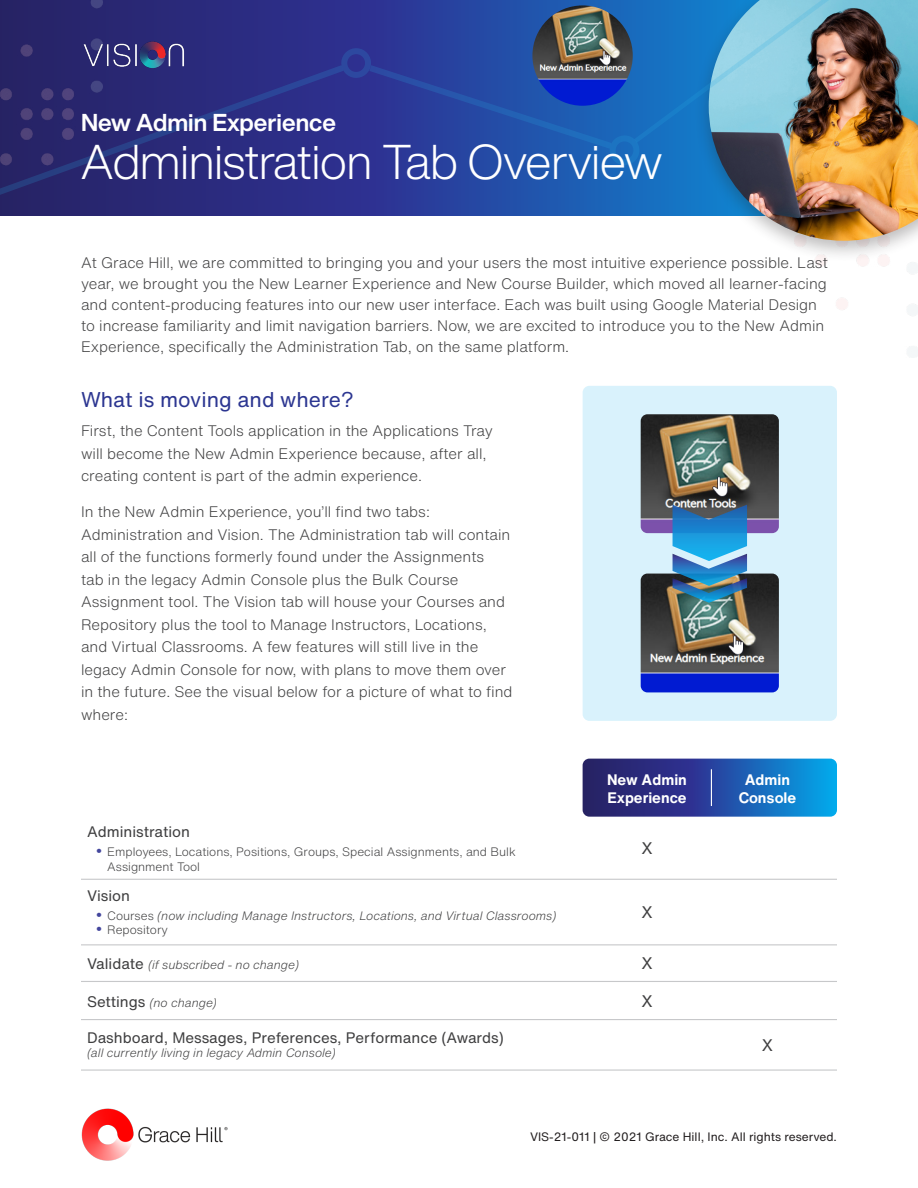
<style>
.page{position:relative;width:918px;height:1188px;background:#fff}
.page>*{position:absolute;margin:0;border:0;box-sizing:border-box;transform-origin:0 0}
.t1{font:300 48px "Helvetica Now Display";color:#fff}
.t2{font:700 24px "Helvetica Now Display";color:#fff}
.t3{font:21px "Helvetica Now Text";color:#2c3691}
.t4{font:16.5px "Helvetica Now Text";color:#3e3e3f}
.t5{font:300 15px/22.5px "Helvetica Now Text";color:#3e3e3f}
.t6{font:15px "Helvetica Now Text";color:#3e3e3f}
.t7{font:700 15px/18px "Helvetica Now Text";color:#fff}
.t8{font:italic 300 12px "Helvetica Now Text";color:#3e3e3f}
.t9{font:300 12px/14.4px "Helvetica Now Text";color:#3e3e3f}
.t10{font:12px "Helvetica Now Text";color:#231f20}
.s1{font-family:"Arial";font-weight:700;font-size:15px;color:#43469d}
.s2{font-family:"Arial";font-weight:700;font-style:normal;font-size:15px;color:#43469d}
.s3{font-style:normal}
.s4{font-weight:400;font-style:normal;font-size:15px}
</style>
<div class="page">
<img style="left:81px;top:1109px;width:147px;height:52px">
<div style="left:583px;top:386px;width:254px;height:335px;background:#d9f2fc;border-radius:7px"></div>
<svg style="left:583px;top:759px;width:254px;height:58px;background:#2152a2"></svg>
<svg style="left:0;top:0;width:694px;height:216px;background:#263d93"></svg>
<img style="left:102px;top:41px;width:84px;height:23px">
<hr style="left:81px;top:879px;width:756px;height:1px;background:#c7c8ca">
<hr style="left:81px;top:944px;width:756px;height:1px;background:#c7c8ca">
<hr style="left:81px;top:981px;width:756px;height:1px;background:#c7c8ca">
<hr style="left:81px;top:1019px;width:756px;height:1px;background:#c7c8ca">
<hr style="left:81px;top:1070px;width:756px;height:1px;background:#c7c8ca">
<hr style="left:711px;top:769px;width:1px;height:37px;background:#fff">
<div style="left:694px;top:0;width:224px;height:262px;background:#231f20;opacity:.3"></div>
<img style="left:709px;top:0;width:209px;height:241px">
<svg style="left:0;top:64px;width:345px;height:137px;background:#2a2c7e"></svg>
<svg style="left:339px;top:0;width:507px;height:168px;background:#4066a3"></svg>
<img style="left:0;top:0;width:102px;height:165px">
<img style="left:641px;top:414px;width:138px;height:119px">
<img style="left:641px;top:574px;width:138px;height:118px">
<img style="left:673px;top:505px;width:74px;height:98px">
<p class="t2" style="left:81px;top:106px;width:256px">New Admin Experience</p>
<p class="t1" style="left:81px;top:130px;width:583px">Administration Tab Overview</p>
<p class="t5" style="left:81px;top:252px;width:748px;line-height:21px">At Grace Hill, we are committed to bringing you and your users the most intuitive experience possible. Last year, we brought you the New Learner Experience and New Course Builder, which moved all learner-facing and content-producing features into our new user interface. Each was built using Google Material Design to increase familiarity and limit navigation barriers. Now, we are excited to introduce you to the New Admin Experience, specifically the Administration Tab, on the same platform.</p>
<p class="t3" style="left:81px;top:384px;width:274px">What is moving and where?</p>
<p class="t5" style="left:81px;top:419px;width:413px">First, the Content Tools application in the Applications Tray will become the New Admin Experience because, after all, creating content is part of the admin experience.</p>
<p class="t5" style="left:81px;top:500px;width:433px">In the New Admin Experience, you’ll find two tabs:<br>Administration and Vision. The Administration tab will contain all of the functions formerly found under the Assignments<br>tab in the legacy Admin Console plus the Bulk Course Assignment tool. The Vision tab will house your Courses and Repository plus the tool to Manage Instructors, Locations, and Virtual Classrooms. A few features will still live in the legacy Admin Console for now, with plans to move them over in the future. See the visual below for a picture of what to find where:</p>
<p class="t7" style="left:607px;top:771px;width:81px">New Admin<br>Experience</p>
<p class="t7" style="left:739px;top:771px;width:59px;text-align:center">Admin<br>Console</p>
<p class="t6" style="left:87px;top:821px;width:105px">Administration</p>
<p class="t9" style="left:107px;top:844px;width:410px;text-indent:-11px"><span class="s1">•</span> Employees, Locations, Positions, Groups, Special Assignments, and Bulk<br>Assignment Tool</p>
<p class="t4" style="left:641px;top:836px;width:13px">X</p>
<p class="t6" style="left:87px;top:884px;width:45px">Vision</p>
<p class="t8" style="left:96px;top:907px;width:461px"><span class="s2">•</span> <span class="s3">Courses</span> (now including Manage Instructors, Locations, and Virtual Classrooms)</p>
<p class="t9" style="left:96px;top:922px;width:73px"><span class="s1">•</span> Repository</p>
<p class="t4" style="left:641px;top:899px;width:13px">X</p>
<p class="t8" style="left:87px;top:956px;width:214px"><span class="s4">Validate</span> (if subscribed - no change)</p>
<p class="t4" style="left:641px;top:951px;width:13px">X</p>
<p class="t8" style="left:87px;top:993px;width:131px"><span class="s4">Settings</span> (no change)</p>
<p class="t4" style="left:641px;top:989px;width:13px">X</p>
<p class="t6" style="left:87px;top:1026px;width:418px">Dashboard, Messages, Preferences, Performance (Awards)</p>
<p class="t8" style="left:87px;top:1044px;width:250px">(all currently living in legacy Admin Console)</p>
<p class="t4" style="left:762px;top:1032px;width:13px">X</p>
<p class="t10" style="left:530px;top:1128px;width:308px">VIS-21-011 | © 2021 Grace Hill, Inc. All rights reserved.</p>
</div>
